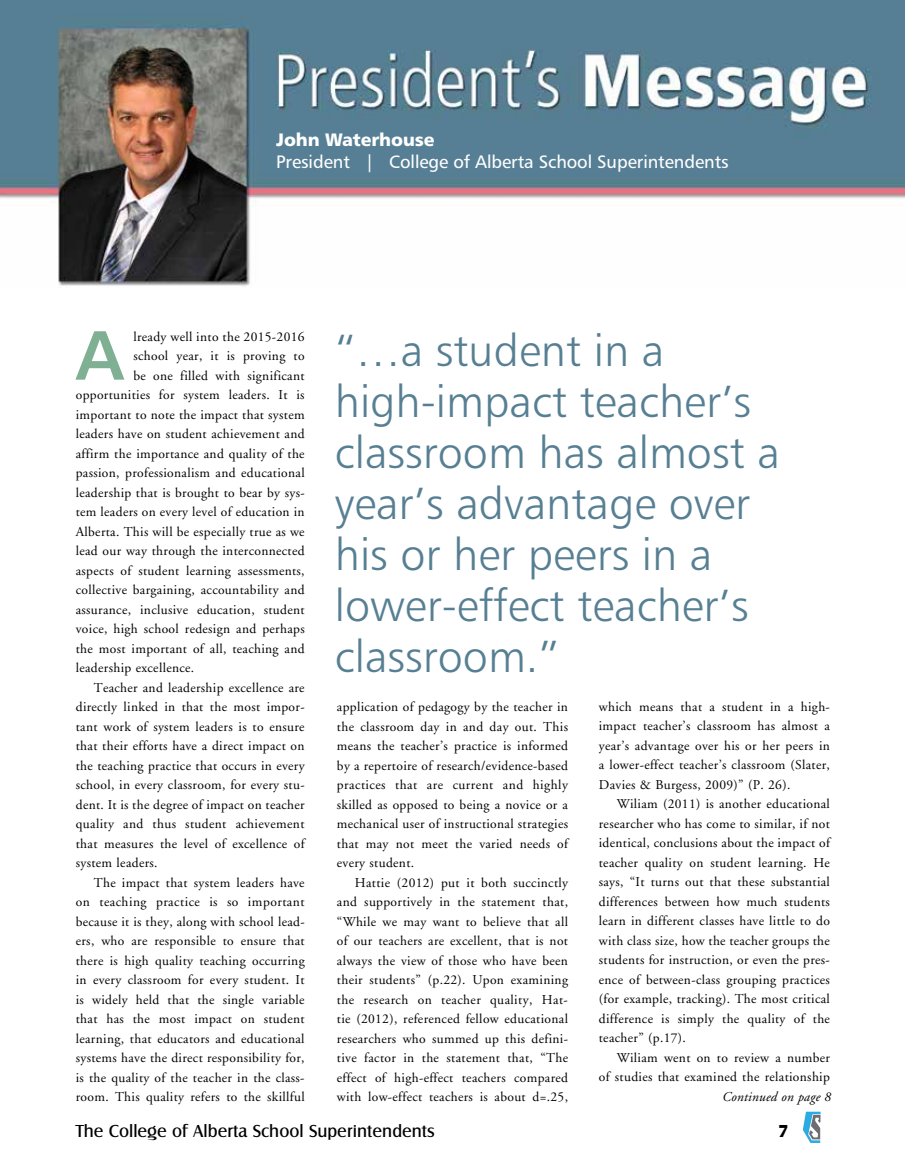
<style>
.page{position:relative;width:905px;height:1175px;background:#fff}
.page>*{position:absolute;margin:0;border:0;box-sizing:border-box;transform-origin:0 0}
.t1{font:69.75px "Humanist 777 BT Bold B";color:#80b094}
.t2{font:45px/51px "Humanist 777 BT Light B";color:#577f93}
.t3{font:18px "Humanist 777 BT Roman B";letter-spacing:-.005em;color:#fff}
.t4{font:18px "Castle T";color:#000}
.t5{font:18px "Humanist 777 BT Black B";letter-spacing:-.005em;color:#fff}
.t6{font:18px "Castle T Ultr";color:#000}
.t7{font:13.5px/19.5px "Adobe Garamond";letter-spacing:.025em;color:#000;text-align:justify}
.t8{font:italic 13.5px "Adobe Garamond";letter-spacing:.015em;color:#000}
</style>
<div class="page">
<svg style="left:802px;top:1111px;width:18px;height:31px"></svg>
<img style="left:0;top:0;width:904px;height:286px">
<h3 class="t5" style="left:276px;top:128px;width:160px">John Waterhouse</h3>
<h3 class="t3" style="left:276px;top:151px;width:454px">President | College of Alberta School Superintendents</h3>
<h1 class="t1" style="left:76px;top:311px;width:49px">A</h1>
<p class="t7" style="left:133px;top:327px;width:173px">lready well into the 2015-2016</p>
<p class="t7" style="left:133px;top:346px;width:173px">school year, it is proving to</p>
<p class="t7" style="left:133px;top:366px;width:173px">be one filled with significant</p>
<p class="t7" style="left:76px;top:385px;width:230px">opportunities for system leaders. It is</p>
<p class="t7" style="left:76px;top:405px;width:230px">important to note the impact that system</p>
<p class="t7" style="left:76px;top:424px;width:230px">leaders have on student achievement and</p>
<p class="t7" style="left:76px;top:444px;width:230px">affirm the importance and quality of the</p>
<p class="t7" style="left:76px;top:463px;width:230px">passion, professionalism and educational</p>
<p class="t7" style="left:76px;top:483px;width:230px">leadership that is brought to bear by sys-</p>
<p class="t7" style="left:76px;top:502px;width:230px">tem leaders on every level of education in</p>
<p class="t7" style="left:76px;top:522px;width:230px">Alberta. This will be especially true as we</p>
<p class="t7" style="left:76px;top:541px;width:230px">lead our way through the interconnected</p>
<p class="t7" style="left:76px;top:561px;width:230px">aspects of student learning assessments,</p>
<p class="t7" style="left:76px;top:580px;width:230px">collective bargaining, accountability and</p>
<p class="t7" style="left:76px;top:600px;width:230px">assurance, inclusive education, student</p>
<p class="t7" style="left:76px;top:619px;width:230px">voice, high school redesign and perhaps</p>
<p class="t7" style="left:76px;top:639px;width:230px">the most important of all, teaching and</p>
<p class="t7" style="left:76px;top:658px;width:120px">leadership excellence.</p>
<p class="t7" style="left:94px;top:678px;width:212px">Teacher and leadership excellence are</p>
<p class="t7" style="left:76px;top:697px;width:230px">directly linked in that the most impor-</p>
<p class="t7" style="left:76px;top:717px;width:230px">tant work of system leaders is to ensure</p>
<p class="t7" style="left:76px;top:736px;width:230px">that their efforts have a direct impact on</p>
<p class="t7" style="left:76px;top:756px;width:230px">the teaching practice that occurs in every</p>
<p class="t7" style="left:76px;top:775px;width:230px">school, in every classroom, for every stu-</p>
<p class="t7" style="left:76px;top:795px;width:230px">dent. It is the degree of impact on teacher</p>
<p class="t7" style="left:76px;top:814px;width:230px">quality and thus student achievement</p>
<p class="t7" style="left:76px;top:834px;width:230px">that measures the level of excellence of</p>
<p class="t7" style="left:76px;top:853px;width:83px">system leaders.</p>
<p class="t7" style="left:94px;top:873px;width:212px">The impact that system leaders have</p>
<p class="t7" style="left:76px;top:892px;width:230px">on teaching practice is so important</p>
<p class="t7" style="left:76px;top:912px;width:230px">because it is they, along with school lead-</p>
<p class="t7" style="left:76px;top:931px;width:230px">ers, who are responsible to ensure that</p>
<p class="t7" style="left:76px;top:951px;width:230px">there is high quality teaching occurring</p>
<p class="t7" style="left:76px;top:970px;width:230px">in every classroom for every student. It</p>
<p class="t7" style="left:76px;top:990px;width:230px">is widely held that the single variable</p>
<p class="t7" style="left:76px;top:1009px;width:230px">that has the most impact on student</p>
<p class="t7" style="left:76px;top:1029px;width:230px">learning, that educators and educational</p>
<p class="t7" style="left:76px;top:1048px;width:230px">systems have the direct responsibility for,</p>
<p class="t7" style="left:76px;top:1068px;width:230px">is the quality of the teacher in the class-</p>
<p class="t7" style="left:76px;top:1087px;width:230px">room. This quality refers to the skillful</p>
<h2 class="t2" style="left:335px;top:324px;width:446px">“…a student in a high-impact teacher’s classroom has almost a year’s advantage over his or her peers in a lower-effect teacher’s classroom.”</h2>
<p class="t7" style="left:337px;top:697px;width:233px">application of pedagogy by the teacher in the classroom day in and day out. This means the teacher’s practice is informed by a repertoire of research/evidence-based practices that are current and highly skilled as opposed to being a novice or a mechanical user of instructional strategies that may not meet the varied needs of every student.</p>
<p class="t7" style="left:337px;top:873px;width:233px;text-indent:18px">Hattie (2012) put it both succinctly and supportively in the statement that, “While we may want to believe that all of our teachers are excellent, that is not always the view of those who have been their students” (p.22). Upon examining the research on teacher quality, Hat&shy;tie (2012), referenced fellow educational researchers who summed up this defini&shy;tive factor in the statement that, “The effect of high-effect teachers compared with low-effect teachers is about d=.25,</p>
<p class="t7" style="left:599px;top:697px;width:233px">which means that a student in a high&shy;impact teacher’s classroom has almost a year’s advantage over his or her peers in a lower-effect teacher’s classroom (Slater, Davies &amp; Burgess, 2009)” (P. 26).</p>
<p class="t7" style="left:599px;top:794px;width:233px;text-indent:18px">Wiliam (2011) is another educational researcher who has come to similar, if not identical, conclusions about the impact of teacher quality on student learning. He says, “It turns out that these substantial differences between how much students learn in different classes have little to do with class size, how the teacher groups the students for instruction, or even the pres&shy;ence of between-class grouping practices (for example, tracking). The most critical difference is simply the quality of the teacher” (p.17).</p>
<p class="t7" style="left:599px;top:1048px;width:232px;text-align:right">Wiliam went on to review a number<br>of studies that examined the relationship</p>
<p class="t8" style="left:722px;top:1090px;width:110px">Continued on page 8</p>
<h3 class="t4" style="left:76px;top:1121px;width:360px">The College of Alberta School Superintendents</h3>
<h3 class="t6" style="left:778px;top:1120px;width:12px">7</h3>
</div>
